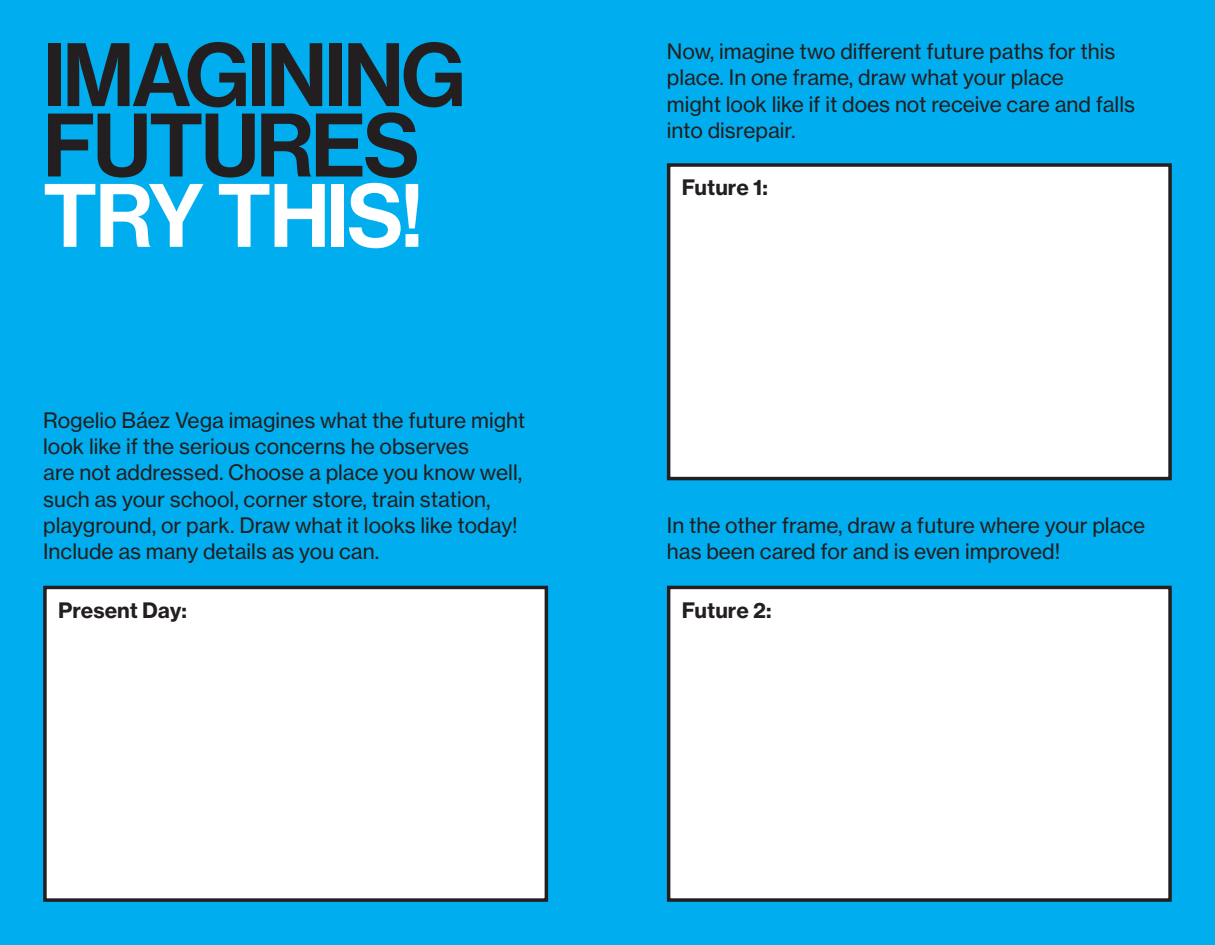
<style>
.page{position:relative;width:1215px;height:945px;background:#00aeef}
.page>*{position:absolute;margin:0;border:0;box-sizing:border-box;transform-origin:0 0}
.t1{font:500 87.9px/70.3px "Haas Grot Disp 65";letter-spacing:-.03em;color:#231f20}
.t2{font:500 87.9px "Haas Grot Disp 65";letter-spacing:-.025em;color:#fff}
.t3{font:21px/26.4px "Haas Grot Text 55 Roman";color:#231f20}
.t4{font:700 21px "Haas Grot Text 75";color:#231f20}
</style>
<div class="page">
<div style="left:669px;top:587px;width:501px;height:313px;background:#fff"></div>
<div style="left:667px;top:586px;width:505px;height:316px;border:3px solid #231f20"></div>
<div style="left:669px;top:165px;width:501px;height:314px;background:#fff"></div>
<div style="left:667px;top:163px;width:505px;height:317px;border:3px solid #231f20"></div>
<div style="left:45px;top:587px;width:501px;height:313px;background:#fff"></div>
<div style="left:43px;top:586px;width:505px;height:316px;border:3px solid #231f20"></div>
<h1 class="t1" style="left:43px;top:42px;width:424px">IMAGINING<br>FUTURES</h1>
<h1 class="t2" style="left:43px;top:165px;width:381px">TRY THIS!</h1>
<p class="t3" style="left:43px;top:407px;width:484px">Rogelio Báez Vega imagines what the future might look like if the serious concerns he observes<br>are not addressed. Choose a place you know well, such as your school, corner store, train station, playground, or park. Draw what it looks like today!<br>Include as many details as you can.</p>
<p class="t4" style="left:58px;top:597px;width:131px">Present Day:</p>
<p class="t3" style="left:667px;top:38px;width:470px">Now, imagine two different future paths for this place. In one frame, draw what your place<br>might look like if it does not receive care and falls into disrepair.</p>
<p class="t4" style="left:682px;top:174px;width:88px">Future 1:</p>
<p class="t3" style="left:667px;top:512px;width:480px">In the other frame, draw a future where your place has been cared for and is even improved!</p>
<p class="t4" style="left:682px;top:597px;width:91px">Future 2:</p>
</div>
